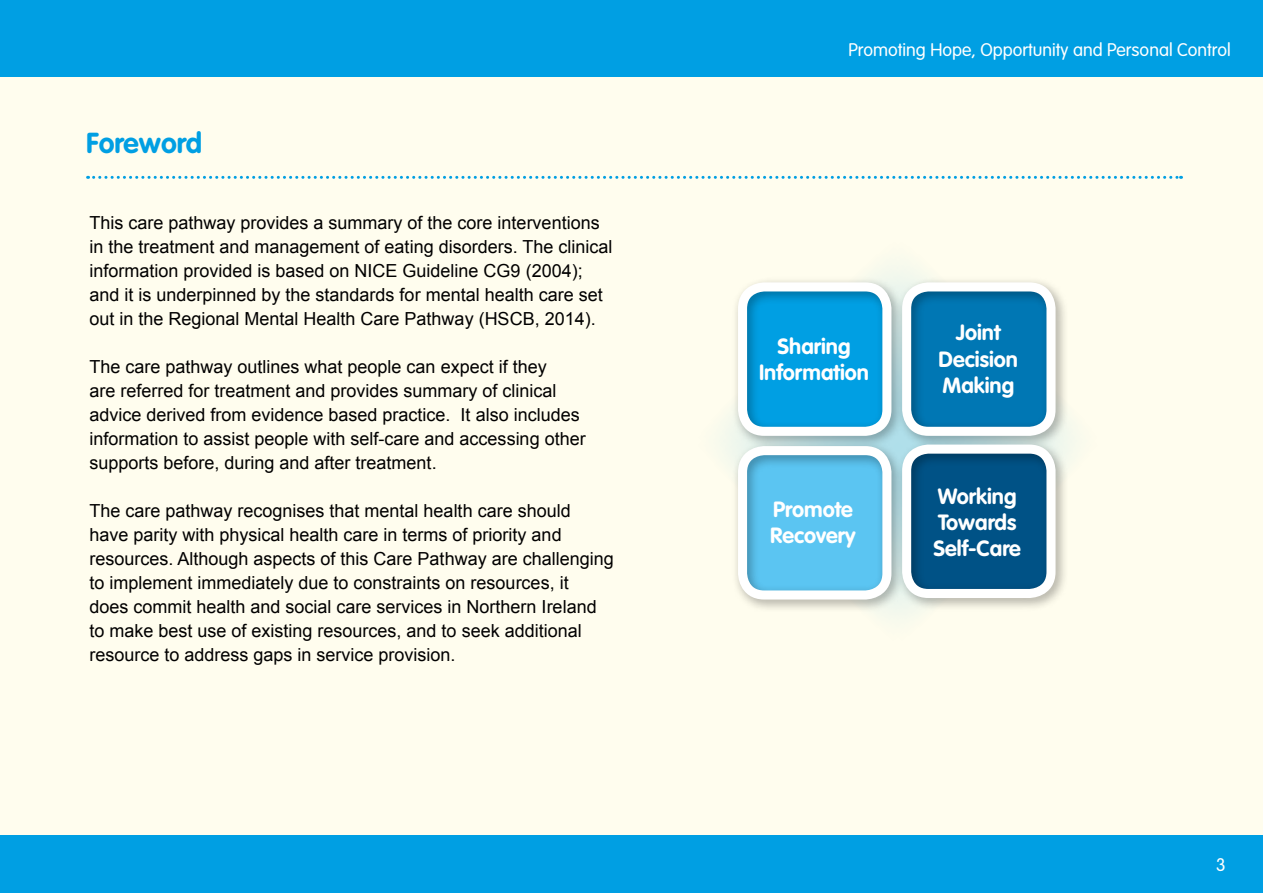
<style>
.page{position:relative;width:1263px;height:893px;background:#fff}
.page>*{position:absolute;margin:0;border:0;box-sizing:border-box;transform-origin:0 0}
.t1{font:700 28.5px "VAG Rounded";color:#009fe3}
.t2{font:700 21.75px/26.1px "VAG Rounded";color:#fff;text-align:center}
.t3{font:18px/24px "Arial";color:#000}
.t4{font:300 18px "VAG Rounded";color:#fff}
</style>
<div class="page">
<div style="left:0;top:77px;width:1263px;height:759px;background:#fffdee"></div>
<div style="left:0;top:0;width:1263px;height:77px;background:#009fe3"></div>
<div style="left:0;top:836px;width:1263px;height:57px;background:#009fe3"></div>
<svg style="left:88px;top:176px;width:1093px;height:3px"></svg>
<div style="left:731px;top:276px;width:338px;height:337px;background:#000;opacity:.35"></div>
<div style="left:902px;top:282px;width:153px;height:154px;border:9px solid #fff;border-radius:22px"></div>
<div style="left:738px;top:282px;width:153px;height:154px;border:9px solid #fff;border-radius:22px"></div>
<div style="left:738px;top:446px;width:153px;height:153px;border:9px solid #fff;border-radius:22px"></div>
<div style="left:902px;top:445px;width:153px;height:153px;border:9px solid #fff;border-radius:22px"></div>
<h1 class="t1" style="left:86px;top:126px;width:118px">Foreword</h1>
<p class="t3" style="left:89px;top:211px;width:524px">This care pathway provides a summary of the core interventions in the treatment and management of eating disorders. The clinical information provided is based on NICE Guideline CG9 (2004); and it is underpinned by the standards for mental health care set out in the Regional Mental Health Care Pathway (HSCB, 2014).</p>
<p class="t3" style="left:89px;top:355px;width:498px">The care pathway outlines what people can expect if they<br>are referred for treatment and provides summary of clinical advice derived from evidence based practice. It also includes information to assist people with self-care and accessing other supports before, during and after treatment.</p>
<p class="t3" style="left:89px;top:499px;width:526px">The care pathway recognises that mental health care should have parity with physical health care in terms of priority and resources. Although aspects of this Care Pathway are challenging to implement immediately due to constraints on resources, it<br>does commit health and social care services in Northern Ireland to make best use of existing resources, and to seek additional resource to address gaps in service provision.</p>
<p class="t4" style="left:848px;top:39px;width:384px">Promoting Hope, Opportunity and Personal Control</p>
<p class="t2" style="left:759px;top:333px;width:111px">Sharing<br>Information</p>
<p class="t2" style="left:770px;top:496px;width:87px;text-align:left">Promote<br>Recovery</p>
<p class="t2" style="left:939px;top:320px;width:81px">Joint<br>Decision<br>Making</p>
<p class="t2" style="left:933px;top:483px;width:89px;text-align:left">Working<br>Towards<br>Self-Care</p>
<p class="t4" style="left:1216px;top:854px;width:11px">3</p>
</div>
